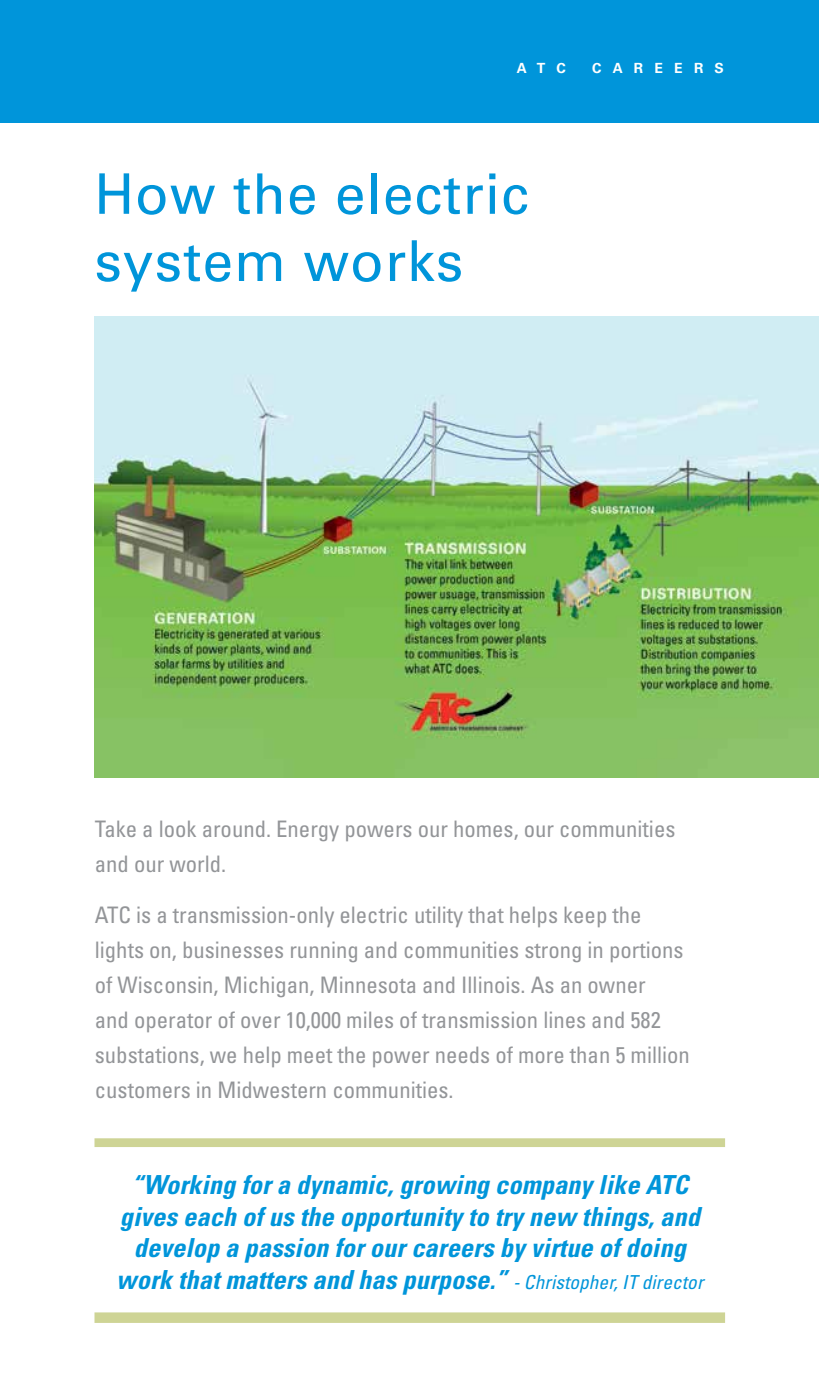
<style>
.page{position:relative;width:819px;height:1386px;background:#fff}
.page>*{position:absolute;margin:0;border:0;box-sizing:border-box;transform-origin:0 0}
.t1{font:56px/67.2px "Univers LT Std";letter-spacing:.02em;color:#0095da}
.t2{font:italic 700 condensed 26.25px/31.5px "Univers LT Std";letter-spacing:.005em;color:#0095da;text-align:center}
.t3{font:condensed 22.75px/35px "Univers LT Std";color:#939598}
.t4{font:700 14px "Univers LT Std";letter-spacing:.8em;color:#fff}
.s1{font-weight:400;font-size:19.25px}
</style>
<div class="page">
<img style="left:95px;top:317px;width:724px;height:461px">
<div style="left:94px;top:1138px;width:631px;height:9px;background:#ced495"></div>
<div style="left:94px;top:1312px;width:631px;height:11px;background:#ced495"></div>
<div style="left:0;top:0;width:819px;height:122px;background:#0095da"></div>
<p class="t4" style="left:517px;top:60px;width:50px">ATC</p>
<p class="t4" style="left:592px;top:60px;width:133px">CAREERS</p>
<h1 class="t1" style="left:94px;top:161px;width:436px">How the electric system works</h1>
<p class="t3" style="left:95px;top:811px;width:582px">Take a look around. Energy powers our homes, our communities and our world.</p>
<p class="t3" style="left:95px;top:897px;width:597px">ATC is a transmission-only electric utility that helps keep the lights on, businesses running and communities strong in portions of Wisconsin, Michigan, Minnesota and Illinois. As an owner<br>and operator of over 10,000 miles of transmission lines and 582 substations, we help meet the power needs of more than 5 million customers in Midwestern communities.</p>
<p class="t2" style="left:116px;top:1169px;width:589px">“Working for a dynamic, growing company like ATC gives each of us the opportunity to try new things, and develop a passion for our careers by virtue of doing work that matters and has purpose.” <span class="s1">- Christopher, IT director</span></p>
</div>
